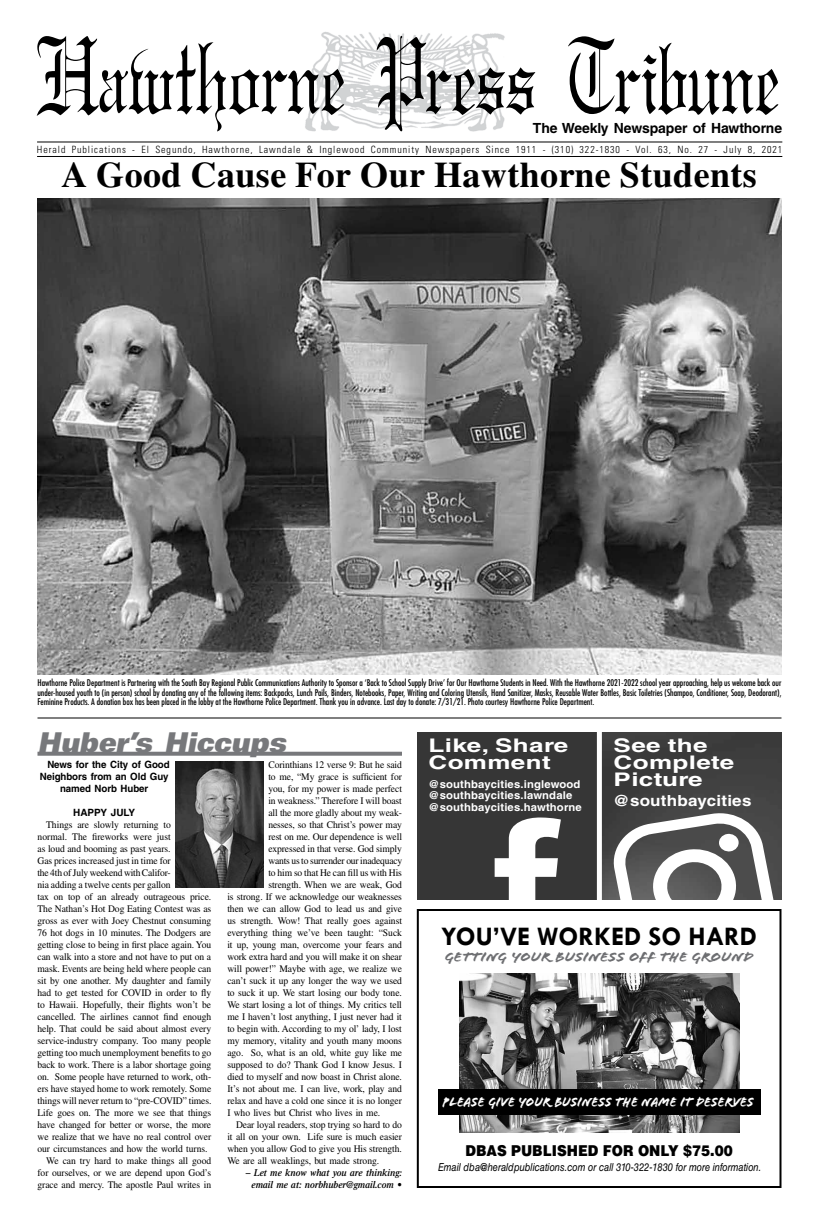
<style>
.page{position:relative;width:819px;height:1224px;background:#fff}
.page>*{position:absolute;margin:0;border:0;box-sizing:border-box;transform-origin:0 0}
.t1{font:100px "Gregorian";letter-spacing:-.01em;color:#000;scale:.78 1}
.t2{font:700 36px "Times LT Std";letter-spacing:.01em;color:#000}
.t3{font:italic 27.3px "Univers LT Std X Black Ex";color:#77787b;scale:.77 1}
.t4{font:700 27px "Tw Cen";color:#000}
.t5{font:700 18.8px/17.1px "Helvetica LT Std";letter-spacing:.015em;color:#fff;scale:1.39 1}
.t6{font:700 15.3px "Helvetica LT Std";letter-spacing:.015em;color:#fff;scale:1.11 1}
.t7{font:900 15px "Helvetica LT Std";color:#000;scale:.9 1}
.t8{font:14px "Flood Std";color:#fff;scale:.92 1}
.t9{font:14px "Flood Std";color:#6d6e71;scale:1.12 1}
.t10{font:700 14px "Helvetica LT Std";letter-spacing:-.01em;color:#000}
.t11{font:italic 11px "Helvetica LT Std";color:#000;scale:.85 1}
.t12{font:700 10.8px/11.7px "Helvetica LT Std";letter-spacing:.015em;color:#fff;scale:1.04 1}
.t13{font:10px "Times LT Std";letter-spacing:-.01em;color:#000;scale:.96 1}
.t14{font:300 condensed 10px "Univers LT Std";letter-spacing:.095em;color:#000}
.t15{font:700 10px "Helvetica LT Std";letter-spacing:-.01em;color:#000}
.t16{font:italic 600 10px/12px "Times LT Std";letter-spacing:-.01em;color:#000;text-align:center;scale:.96 1}
.t17{font:condensed 9px/9.5px "Futura Std";color:#000;text-align:justify}
</style>
<div class="page">
<img style="left:305px;top:32px;width:200px;height:100px">
<hr style="left:37px;top:141px;width:745px;height:1px;background:#000">
<hr style="left:37px;top:156px;width:745px;height:1px;background:#000">
<svg style="left:37px;top:752px;width:365px;height:4px"></svg>
<img style="left:175px;top:761px;width:89px;height:127px">
<img style="left:37px;top:199px;width:745px;height:476px">
<hr style="left:37px;top:718px;width:745px;height:1px;background:#000">
<div style="left:417px;top:909px;width:365px;height:279px;border:2px solid #000"></div>
<img style="left:459px;top:973px;width:280px;height:159px">
<div style="left:438px;top:1089px;width:322px;height:25px;background:#000"></div>
<img style="left:417px;top:732px;width:365px;height:168px">
<svg style="left:495px;top:817px;width:66px;height:83px"></svg>
<div style="left:597px;top:732px;width:5px;height:168px;background:#fff"></div>
<svg style="left:610px;top:810px;width:169px;height:90px"></svg>
<h1 class="t1" style="left:36px;top:22px;width:956px">Hawthorne Press Tribune</h1>
<p class="t14" style="left:37px;top:143px;width:747px">Herald Publications - El Segundo, Hawthorne, Lawndale &amp; Inglewood Community Newspapers Since 1911 - (310) 322-1830 - Vol. 63, No. 27 - July 8, 2021</p>
<h3 class="t10" style="left:533px;top:119px;width:251px">The Weekly Newspaper of Hawthorne</h3>
<h2 class="t2" style="left:61px;top:153px;width:697px">A Good Cause For Our Hawthorne Students</h2>
<p class="t17" style="left:37px;top:678px;width:746px">Hawthorne Police Department is Partnering with the South Bay Regional Public Communications Authority to Sponsor a ‘Back to School Supply Drive’ for Our Hawthorne Students in Need. With the Hawthorne 2021-2022 school year approaching, help us welcome back our under-housed youth to (in person) school by donating any of the following items: Backpacks, Lunch Pails, Binders, Notebooks, Paper, Writing and Coloring Utensils, Hand Sanitizer, Masks, Reusable Water Bottles, Basic Toiletries (Shampoo, Conditioner, Soap, Deodorant), Feminine Products. A donation box has been placed in the lobby at the Hawthorne Police Department. Thank you in advance. Last day to donate: 7/31/21. Photo courtesy Hawthorne Police Department.</p>
<h3 class="t3" style="left:37px;top:726px;width:332px">Huber’s Hiccups</h3>
<p class="t15" style="left:47px;top:758px;width:124px">News for the City of Good</p>
<p class="t15" style="left:40px;top:770px;width:130px">Neighbors from an Old Guy</p>
<p class="t15" style="left:60px;top:782px;width:90px">named Norb Huber</p>
<p class="t15" style="left:73px;top:806px;width:63px">Happy July</p>
<p class="t13" style="left:46px;top:819px;width:131px">Things are slowly returning to</p>
<p class="t13" style="left:37px;top:831px;width:140px">normal. The fireworks were just</p>
<p class="t13" style="left:37px;top:843px;width:140px">as loud and booming as past years.</p>
<p class="t13" style="left:37px;top:855px;width:140px">Gas prices increased just in time for</p>
<p class="t13" style="left:37px;top:867px;width:140px">the 4th of July weekend with Califor-</p>
<p class="t13" style="left:37px;top:879px;width:140px">nia adding a twelve cents per gallon</p>
<p class="t13" style="left:37px;top:891px;width:183px">tax on top of an already outrageous price.</p>
<p class="t13" style="left:37px;top:903px;width:183px">The Nathan’s Hot Dog Eating Contest was as</p>
<p class="t13" style="left:37px;top:915px;width:182px">gross as ever with Joey Chestnut consuming</p>
<p class="t13" style="left:37px;top:927px;width:183px">76 hot dogs in 10 minutes. The Dodgers are</p>
<p class="t13" style="left:37px;top:939px;width:182px">getting close to being in first place again. You</p>
<p class="t13" style="left:37px;top:951px;width:182px">can walk into a store and not have to put on a</p>
<p class="t13" style="left:37px;top:963px;width:182px">mask. Events are being held where people can</p>
<p class="t13" style="left:37px;top:975px;width:183px">sit by one another. My daughter and family</p>
<p class="t13" style="left:37px;top:987px;width:183px">had to get tested for COVID in order to fly</p>
<p class="t13" style="left:37px;top:999px;width:182px">to Hawaii. Hopefully, their flights won’t be</p>
<p class="t13" style="left:37px;top:1011px;width:183px">cancelled. The airlines cannot find enough</p>
<p class="t13" style="left:37px;top:1023px;width:182px">help. That could be said about almost every</p>
<p class="t13" style="left:37px;top:1035px;width:182px">service-industry company. Too many people</p>
<p class="t13" style="left:37px;top:1047px;width:182px">getting too much unemployment benefits to go</p>
<p class="t13" style="left:37px;top:1059px;width:182px">back to work. There is a labor shortage going</p>
<p class="t13" style="left:37px;top:1071px;width:183px">on. Some people have returned to work, oth-</p>
<p class="t13" style="left:37px;top:1083px;width:183px">ers have stayed home to work remotely. Some</p>
<p class="t13" style="left:37px;top:1095px;width:183px">things will never return to “pre-COVID” times.</p>
<p class="t13" style="left:37px;top:1107px;width:182px">Life goes on. The more we see that things</p>
<p class="t13" style="left:37px;top:1119px;width:182px">have changed for better or worse, the more</p>
<p class="t13" style="left:37px;top:1131px;width:182px">we realize that we have no real control over</p>
<p class="t13" style="left:37px;top:1143px;width:179px">our circumstances and how the world turns.</p>
<p class="t13" style="left:46px;top:1155px;width:173px">We can try hard to make things all good</p>
<p class="t13" style="left:37px;top:1167px;width:182px">for ourselves, or we are depend upon God’s</p>
<p class="t13" style="left:37px;top:1179px;width:182px">grace and mercy. The apostle Paul writes in</p>
<p class="t13" style="left:268px;top:759px;width:141px">Corinthians 12 verse 9: But he said</p>
<p class="t13" style="left:268px;top:771px;width:141px">to me, “My grace is sufficient for</p>
<p class="t13" style="left:268px;top:783px;width:141px">you, for my power is made perfect</p>
<p class="t13" style="left:268px;top:795px;width:141px">in weakness.” Therefore I will boast</p>
<p class="t13" style="left:268px;top:807px;width:141px">all the more gladly about my weak-</p>
<p class="t13" style="left:268px;top:819px;width:141px">nesses, so that Christ’s power may</p>
<p class="t13" style="left:268px;top:831px;width:141px">rest on me. Our dependence is well</p>
<p class="t13" style="left:268px;top:843px;width:141px">expressed in that verse. God simply</p>
<p class="t13" style="left:268px;top:855px;width:141px">wants us to surrender our inadequacy</p>
<p class="t13" style="left:268px;top:867px;width:141px">to him so that He can fill us with His</p>
<p class="t13" style="left:268px;top:879px;width:141px">strength. When we are weak, God</p>
<p class="t13" style="left:227px;top:891px;width:183px">is strong. If we acknowledge our weaknesses</p>
<p class="t13" style="left:227px;top:903px;width:183px">then we can allow God to lead us and give</p>
<p class="t13" style="left:227px;top:915px;width:183px">us strength. Wow! That really goes against</p>
<p class="t13" style="left:227px;top:927px;width:184px">everything thing we’ve been taught: “Suck</p>
<p class="t13" style="left:227px;top:939px;width:183px">it up, young man, overcome your fears and</p>
<p class="t13" style="left:227px;top:951px;width:183px">work extra hard and you will make it on shear</p>
<p class="t13" style="left:227px;top:963px;width:183px">will power!” Maybe with age, we realize we</p>
<p class="t13" style="left:227px;top:975px;width:183px">can’t suck it up any longer the way we used</p>
<p class="t13" style="left:227px;top:987px;width:183px">to suck it up. We start losing our body tone.</p>
<p class="t13" style="left:227px;top:999px;width:183px">We start losing a lot of things. My critics tell</p>
<p class="t13" style="left:227px;top:1011px;width:183px">me I haven’t lost anything, I just never had it</p>
<p class="t13" style="left:227px;top:1023px;width:183px">to begin with. According to my ol’ lady, I lost</p>
<p class="t13" style="left:227px;top:1035px;width:183px">my memory, vitality and youth many moons</p>
<p class="t13" style="left:227px;top:1047px;width:183px">ago. So, what is an old, white guy like me</p>
<p class="t13" style="left:227px;top:1059px;width:183px">supposed to do? Thank God I know Jesus. I</p>
<p class="t13" style="left:227px;top:1071px;width:183px">died to myself and now boast in Christ alone.</p>
<p class="t13" style="left:227px;top:1083px;width:183px">It’s not about me. I can live, work, play and</p>
<p class="t13" style="left:227px;top:1095px;width:183px">relax and have a cold one since it is no longer</p>
<p class="t13" style="left:227px;top:1107px;width:161px">I who lives but Christ who lives in me.</p>
<p class="t13" style="left:236px;top:1119px;width:174px">Dear loyal readers, stop trying so hard to do</p>
<p class="t13" style="left:227px;top:1131px;width:183px">it all on your own. Life sure is much easier</p>
<p class="t13" style="left:227px;top:1143px;width:183px">when you allow God to give you His strength.</p>
<p class="t13" style="left:227px;top:1155px;width:160px">We are all weaklings, but made strong.</p>
<p class="t16" style="left:246px;top:1166px;width:164px">– Let me know what you are thinking: email me at: norbhuber@gmail.com •</p>
<h3 class="t5" style="left:429px;top:737px;width:102px">Like, Share<br>Comment</h3>
<h3 class="t5" style="left:614px;top:737px;width:88px">See the<br>Complete</h3>
<p class="t12" style="left:429px;top:778px;width:148px">@southbaycities.inglewood</p>
<h3 class="t5" style="left:614px;top:771px;width:66px">Picture</h3>
<p class="t12" style="left:429px;top:789px;width:149px">@southbaycities.lawndale @southbaycities.hawthorne</p>
<h3 class="t6" style="left:613px;top:791px;width:126px">@southbaycities</h3>
<h3 class="t4" style="left:441px;top:920px;width:317px">YOU’VE WORKED SO HARD</h3>
<h3 class="t9" style="left:445px;top:949px;width:277px">getting your business off the ground</h3>
<h3 class="t8" style="left:443px;top:1094px;width:340px">Please give your business the name it deserves</h3>
<h3 class="t7" style="left:466px;top:1140px;width:298px">DBAS PUBLISHED FOR ONLY $75.00</h3>
<p class="t11" style="left:438px;top:1161px;width:382px">Email dba@heraldpublications.com or call 310-322-1830 for more information.</p>
</div>
